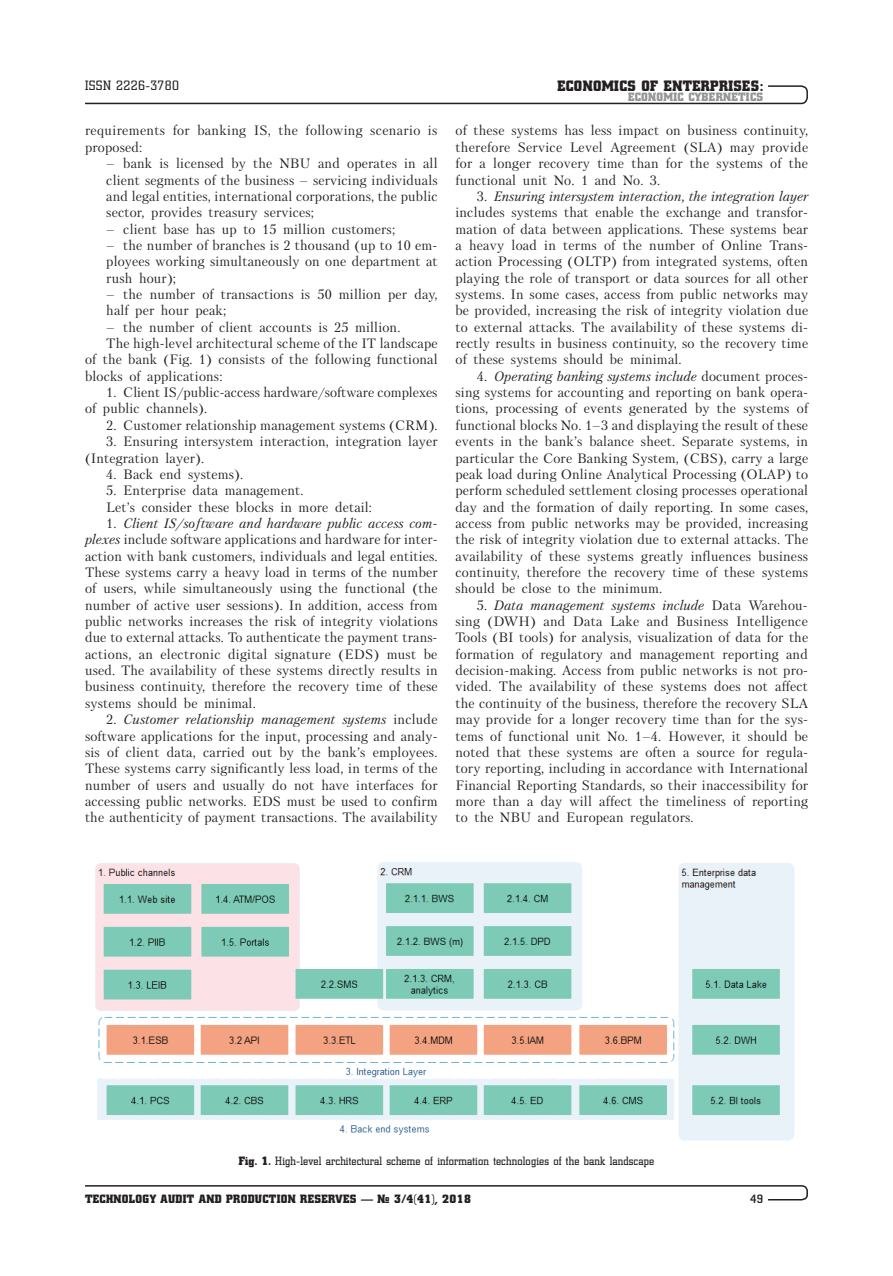
<style>
.page{position:relative;width:893px;height:1276px;background:#fff}
.page>*{position:absolute;margin:0;border:0;box-sizing:border-box;transform-origin:0 0}
.t1{font:15px "Coliseum Black C";letter-spacing:.025em;color:#231f20}
.t2{font:13.5px/16.4px "Petersburg C";letter-spacing:.01em;color:#231f20;text-align:justify}
.t3{font:13.5px "Coliseum C";letter-spacing:.03em;color:#231f20}
.t4{font:12px "Coliseum C";letter-spacing:.015em;color:#231f20}
.t5{font:12px "Coliseum Black C";letter-spacing:.025em;color:#231f20}
.t6{font:12px "Coliseum Black C";letter-spacing:.025em;color:#939598}
.t7{font:700 12px "Coliseum C";color:#231f20}
.s1{font-style:italic}
.s2{font-family:"Coliseum Black C"}
</style>
<div class="page">
<svg style="left:85px;top:1185px;width:723px;height:16px"></svg>
<svg style="left:85px;top:85px;width:723px;height:20px"></svg>
<img style="left:96px;top:862px;width:698px;height:279px">
<p class="t3" style="left:85px;top:78px;width:96px">ISSN 2226-3780</p>
<p class="t2" style="left:85px;top:122px;width:354px">requirements for banking IS, the following scenario is proposed:</p>
<p class="t2" style="left:106px;top:155px;width:333px">– bank is licensed by the NBU and operates in all client segments of the business – servicing individuals and legal entities, international corporations, the public sector, provides treasury services;</p>
<p class="t2" style="left:106px;top:220px;width:290px">– client base has up to 15 million customers;</p>
<p class="t2" style="left:106px;top:237px;width:333px">– the number of branches is 2 thousand (up to 10 em&shy;ployees working simultaneously on one department at rush hour);</p>
<p class="t2" style="left:106px;top:286px;width:333px">– the number of transactions is 50 million per day, half per hour peak;</p>
<p class="t2" style="left:106px;top:319px;width:296px">– the number of client accounts is 25 million.</p>
<p class="t2" style="left:106px;top:335px;width:333px">The high-level architectural scheme of the IT landscape</p>
<p class="t2" style="left:85px;top:351px;width:354px">of the bank (Fig. 1) consists of the following functional</p>
<p class="t2" style="left:85px;top:368px;width:139px">blocks of applications:</p>
<p class="t2" style="left:85px;top:384px;width:354px;text-indent:21px">1. Client IS/public-access hardware/software complexes of public channels).</p>
<p class="t2" style="left:106px;top:417px;width:333px">2. Customer relationship management systems (CRM).</p>
<p class="t2" style="left:85px;top:433px;width:354px;text-indent:21px">3. Ensuring intersystem interaction, integration layer (Integration layer).</p>
<p class="t2" style="left:106px;top:466px;width:138px">4. Back end systems).</p>
<p class="t2" style="left:106px;top:482px;width:267px">5. Enterprise data management.<br>Let’s consider these blocks in more detail:</p>
<p class="t2" style="left:85px;top:515px;width:354px;text-indent:21px">1. <span class="s1">Client IS/software and hardware public access com&shy;plexes</span> include software applications and hardware for inter&shy;action with bank customers, individuals and legal entities.<br>These systems carry a heavy load in terms of the number of users, while simultaneously using the functional (the number of active user sessions). In addition, access from public networks increases the risk of integrity violations due to external attacks. To authenticate the payment trans&shy;actions, an electronic digital signature (EDS) must be used. The availability of these systems directly results in business continuity, therefore the recovery time of these systems should be minimal.</p>
<p class="t2" style="left:85px;top:711px;width:354px;text-indent:21px">2. <span class="s1">Customer relationship management systems</span> include software applications for the input, processing and analy&shy;sis of client data, carried out by the bank’s employees.<br>These systems carry significantly less load, in terms of the number of users and usually do not have interfaces for accessing public networks. EDS must be used to confirm the authenticity of payment transactions. The availability</p>
<p class="t1" style="left:557px;top:77px;width:207px">ECONOMICS OF ENTERPRISES:</p>
<p class="t6" style="left:628px;top:90px;width:137px">ECONOMIC CYBERNETICS</p>
<p class="t2" style="left:455px;top:122px;width:354px">of these systems has less impact on business continuity, therefore Service Level Agreement (SLA) may provide for a longer recovery time than for the systems of the functional unit No. 1 and No. 3.</p>
<p class="t2" style="left:455px;top:188px;width:354px;text-indent:21px">3. <span class="s1">Ensuring intersystem interaction, the integration layer </span>includes systems that enable the exchange and transfor&shy;mation of data between applications. These systems bear a heavy load in terms of the number of Online Trans&shy;action Processing (OLTP) from integrated systems, often playing the role of transport or data sources for all other systems. In some cases, access from public networks may be provided, increasing the risk of integrity violation due to external attacks. The availability of these systems di&shy;rectly results in business continuity, so the recovery time of these systems should be minimal.</p>
<p class="t2" style="left:455px;top:368px;width:354px;text-indent:21px">4. <span class="s1">Operating banking systems include</span> document proces&shy;sing systems for accounting and reporting on bank opera&shy;tions, processing of events generated by the systems of functional blocks No. 1–3 and displaying the result of these events in the bank’s balance sheet. Separate systems, in particular the Core Banking System, (CBS), carry a large peak load during Online Analytical Processing (OLAP) to perform scheduled settlement closing processes operational day and the formation of daily reporting. In some cases, access from public networks may be provided, increasing the risk of integrity violation due to external attacks. The availability of these systems greatly influences business continuity, therefore the recovery time of these systems should be close to the minimum.</p>
<p class="t2" style="left:455px;top:596px;width:354px;text-indent:21px">5. <span class="s1">Data management systems include</span> Data Warehou&shy;sing (DWH) and Data Lake and Business Intelligence Tools (BI tools) for analysis, visualization of data for the formation of regulatory and management reporting and decision-making. Access from public networks is not pro&shy;vided. The availability of these systems does not affect the continuity of the business, therefore the recovery SLA may provide for a longer recovery time than for the sys&shy;tems of functional unit No. 1–4. However, it should be noted that these systems are often a source for regula&shy;tory reporting, including in accordance with International Financial Reporting Standards, so their inaccessibility for more than a day will affect the timeliness of reporting to the NBU and European regulators.</p>
<p class="t4" style="left:239px;top:1154px;width:417px"><span class="s2">Fig. 1.</span> High-level architectural scheme of information technologies of the bank landscape</p>
<p class="t5" style="left:85px;top:1191px;width:387px">TECHNOLOGY AUDIT AND PRODUCTION RESERVES — № 3/4(41), 2018</p>
<p class="t7" style="left:750px;top:1191px;width:14px">49</p>
</div>
